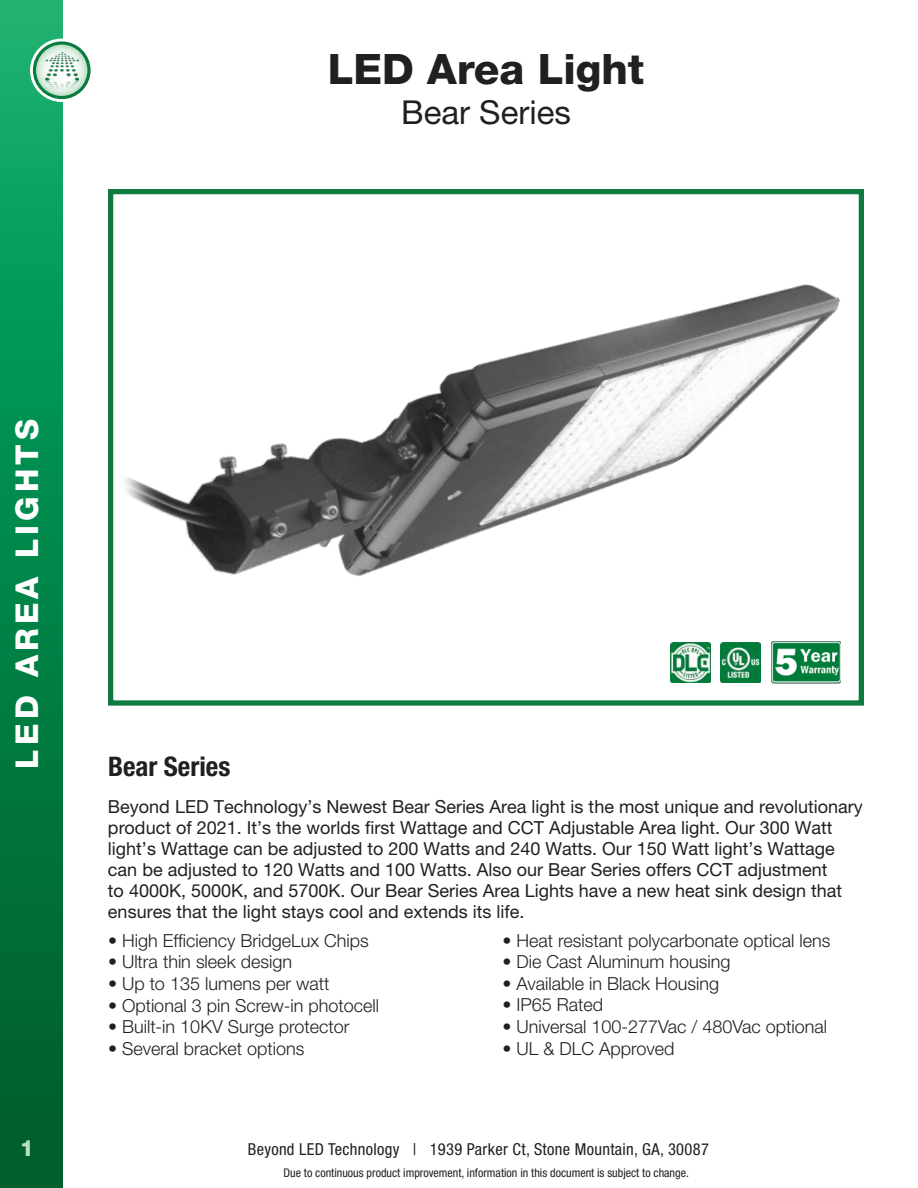
<style>
.page{position:relative;width:918px;height:1188px;background:#fff}
.page>*{position:absolute;margin:0;border:0;box-sizing:border-box;transform-origin:0 0}
.t1{font:800 42px "Helvetica Neue LT Std";color:#221f1f}
.t2{font:33px "Helvetica Neue LT Pro";color:#221f1f}
.t3{font:800 31.5px "Helvetica Neue LT Std";letter-spacing:.13em;color:#fff}
.t4{font:700 condensed 27px "Helvetica Neue LT Std";color:#221f1f}
.t5{font:800 22.5px "Helvetica Neue LT Std";color:#bbe1ca}
.t6{font:18px/21px "Helvetica Neue LT Pro";color:#221f1f}
.t7{font:300 18px "Helvetica Neue LT Pro";color:#221f1f}
.t8{font:condensed 16.5px "Helvetica Neue LT Pro";letter-spacing:.02em;color:#221f1f}
.t9{font:condensed 12px "Helvetica Neue LT Pro";color:#221f1f}
</style>
<div class="page">
<img style="left:0;top:0;width:62px;height:1188px">
<img style="left:33px;top:42px;width:14px;height:57px">
<div style="left:30px;top:39px;width:63px;height:63px;border:6px solid #fff;border-radius:50%"></div>
<img style="left:34px;top:43px;width:55px;height:55px">
<div style="left:33px;top:41px;width:58px;height:58px;border:3px solid #0b7c40;border-radius:50%"></div>
<img style="left:45px;top:52px;width:33px;height:36px">
<img style="left:108px;top:189px;width:756px;height:517px">
<h1 class="t1" style="left:328px;top:53px;width:318px">LED Area Light</h1>
<h2 class="t2" style="left:401px;top:99px;width:171px">Bear Series</h2>
<h3 class="t3" style="left:15px;top:769px;width:351px;rotate:-90deg">LED AREA LIGHTS</h3>
<h3 class="t4" style="left:108px;top:757px;width:124px">Bear Series</h3>
<p class="t6" style="left:108px;top:798px;width:756px">Beyond LED Technology’s Newest Bear Series Area light is the most unique and revolutionary product of 2021. It’s the worlds first Wattage and CCT Adjustable Area light. Our 300 Watt light’s Wattage can be adjusted to 200 Watts and 240 Watts. Our 150 Watt light’s Wattage can be adjusted to 120 Watts and 100 Watts. Also our Bear Series offers CCT adjustment<br>to 4000K, 5000K, and 5700K. Our Bear Series Area Lights have a new heat sink design that ensures that the light stays cool and extends its life.</p>
<p class="t7" style="left:108px;top:934px;width:262px">• High Efficiency BridgeLux Chips</p>
<p class="t7" style="left:108px;top:955px;width:186px">• Ultra thin sleek design</p>
<p class="t7" style="left:108px;top:977px;width:223px">• Up to 135 lumens per watt</p>
<p class="t7" style="left:108px;top:998px;width:273px">• Optional 3 pin Screw-in photocell</p>
<p class="t7" style="left:108px;top:1020px;width:243px">• Built-in 10KV Surge protector</p>
<p class="t7" style="left:108px;top:1042px;width:198px">• Several bracket options</p>
<p class="t7" style="left:502px;top:934px;width:330px">• Heat resistant polycarbonate optical lens</p>
<p class="t7" style="left:502px;top:955px;width:230px">• Die Cast Aluminum housing</p>
<p class="t7" style="left:502px;top:977px;width:218px">• Available in Black Housing</p>
<p class="t7" style="left:502px;top:998px;width:102px">• IP65 Rated</p>
<p class="t7" style="left:502px;top:1020px;width:326px">• Universal 100-277Vac / 480Vac optional</p>
<p class="t7" style="left:502px;top:1042px;width:174px">• UL &amp; DLC Approved</p>
<p class="t5" style="left:20px;top:1139px;width:16px">1</p>
<p class="t8" style="left:248px;top:1143px;width:463px">Beyond LED Technology | 1939 Parker Ct, Stone Mountain, GA, 30087</p>
<p class="t9" style="left:284px;top:1168px;width:407px">Due to continuous product improvement, information in this document is subject to change.</p>
</div>
